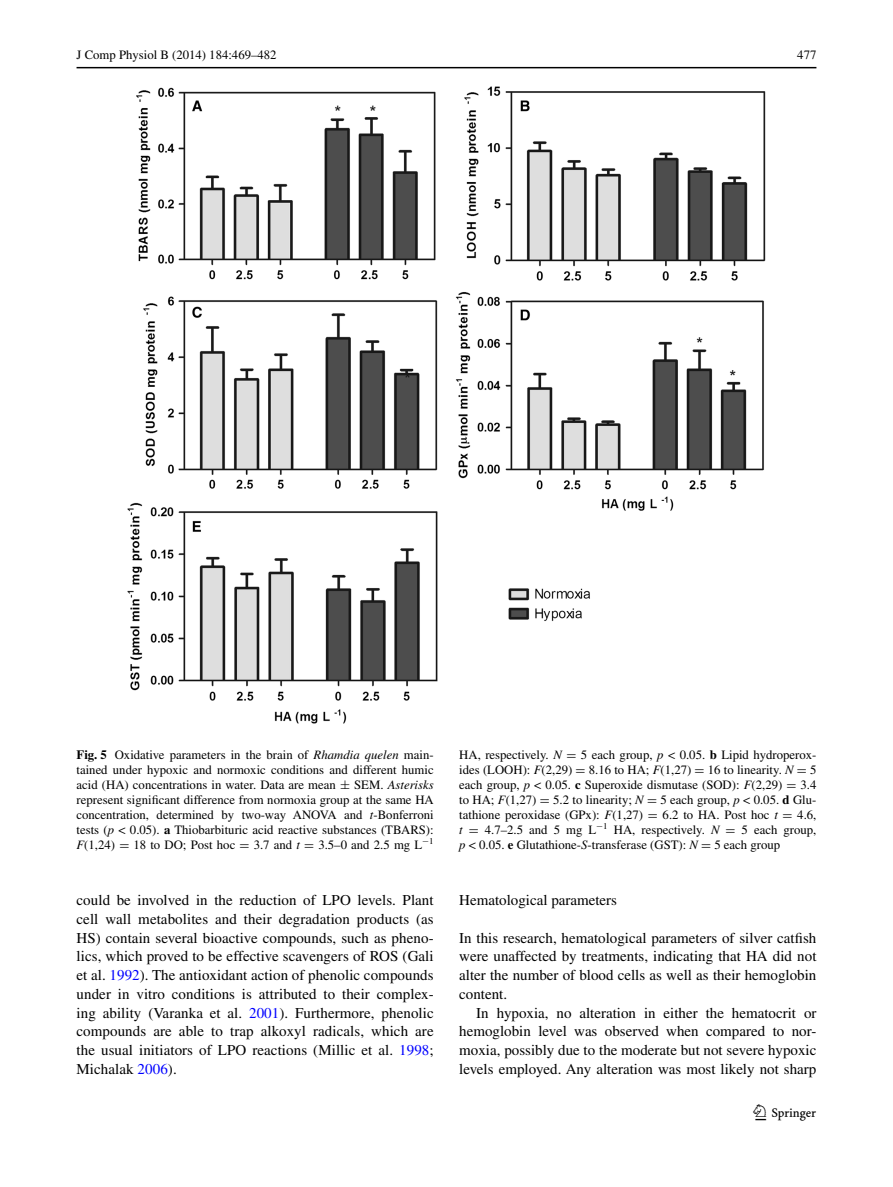
<style>
.page{position:relative;width:893px;height:1187px;background:#fff}
.page>*{position:absolute;margin:0;border:0;box-sizing:border-box;transform-origin:0 0}
.t1{font:22.5px "Springnew";color:#000}
.t2{font:15px/18.8px "Times";color:#000;text-align:justify}
.t3{font:12.75px/15px "Times";color:#000;text-align:justify}
.s1{font-weight:700}
.s2{font-style:italic}
.s3{font-family:"MTSY"}
.s4{color:#00f}
</style>
<div class="page">
<hr style="left:77px;top:67px;width:739px;height:1px;background:#000">
<img style="left:128px;top:87px;width:637px;height:636px">
<p class="t3" style="left:77px;top:48px;width:202px">J Comp Physiol B (2014) 184:469–482</p>
<p class="t3" style="left:797px;top:48px;width:21px">477</p>
<p class="t3" style="left:77px;top:747px;width:359px"><span class="s1">Fig. 5</span> Oxidative parameters in the brain of <span class="s2">Rhamdia quelen</span> main&shy;tained under hypoxic and normoxic conditions and different humic acid (HA) concentrations in water. Data are mean <span class="s3">±</span> SEM. <span class="s2">Asterisks </span>represent significant difference from normoxia group at the same HA concentration, determined by two-way ANOVA and <span class="s2">t</span>-Bonferroni tests (<span class="s2">p</span> &lt; 0.05). <span class="s1">a</span> Thiobarbituric acid reactive substances (TBARS):<br><span class="s2">F</span>(1,24) <span class="s3">=</span> 18 to DO; Post hoc <span class="s3">=</span> 3.7 and <span class="s2">t</span> <span class="s3">=</span> 3.5–0 and 2.5 mg L<sup>−</sup><sup>1</sup></p>
<p class="t3" style="left:459px;top:747px;width:359px">HA, respectively. <span class="s2">N</span> <span class="s3">=</span> 5 each group, <span class="s2">p</span> &lt; 0.05. <span class="s1">b</span> Lipid hydroperox&shy;ides (LOOH): <span class="s2">F</span>(2,29) <span class="s3">=</span> 8.16 to HA; <span class="s2">F</span>(1,27) <span class="s3">=</span> 16 to linearity. <span class="s2">N</span> <span class="s3">=</span> 5 each group, <span class="s2">p</span> &lt; 0.05. <span class="s1">c</span> Superoxide dismutase (SOD): <span class="s2">F</span>(2,29) <span class="s3">=</span> 3.4 to HA; <span class="s2">F</span>(1,27) <span class="s3">=</span> 5.2 to linearity; <span class="s2">N</span> <span class="s3">=</span> 5 each group, <span class="s2">p</span> &lt; 0.05. <span class="s1">d</span> Glu&shy;tathione peroxidase (GPx): <span class="s2">F</span>(1,27) <span class="s3">=</span> 6.2 to HA. Post hoc <span class="s2">t</span> <span class="s3">=</span> 4.6, <span class="s2">t</span> <span class="s3">=</span> 4.7–2.5 and 5 mg L <sup>−</sup><sup>1</sup> HA, respectively. <span class="s2">N</span> <span class="s3">=</span> 5 each group, <span class="s2">p</span> &lt; 0.05. <span class="s1">e</span> Glutathione-<span class="s2">S</span>-transferase (GST): <span class="s2">N</span> <span class="s3">=</span> 5 each group</p>
<p class="t2" style="left:77px;top:890px;width:359px">could be involved in the reduction of LPO levels. Plant cell wall metabolites and their degradation products (as HS) contain several bioactive compounds, such as pheno&shy;lics, which proved to be effective scavengers of ROS (Gali et al. <span class="s4">1992</span>). The antioxidant action of phenolic compounds under in vitro conditions is attributed to their complex&shy;ing ability (Varanka et al. <span class="s4">2001</span>). Furthermore, phenolic compounds are able to trap alkoxyl radicals, which are the usual initiators of LPO reactions (Millic et al. <span class="s4">1998</span>; Michalak <span class="s4">2006</span>).</p>
<p class="t2" style="left:459px;top:890px;width:159px">Hematological parameters</p>
<p class="t2" style="left:459px;top:927px;width:359px">In this research, hematological parameters of silver catfish were unaffected by treatments, indicating that HA did not alter the number of blood cells as well as their hemoglobin content.</p>
<p class="t2" style="left:459px;top:1002px;width:359px;text-indent:17px">In hypoxia, no alteration in either the hematocrit or hemoglobin level was observed when compared to nor&shy;moxia, possibly due to the moderate but not severe hypoxic levels employed. Any alteration was most likely not sharp</p>
<h1 class="t1" style="left:755px;top:1104px;width:62px">1 3</h1>
</div>
